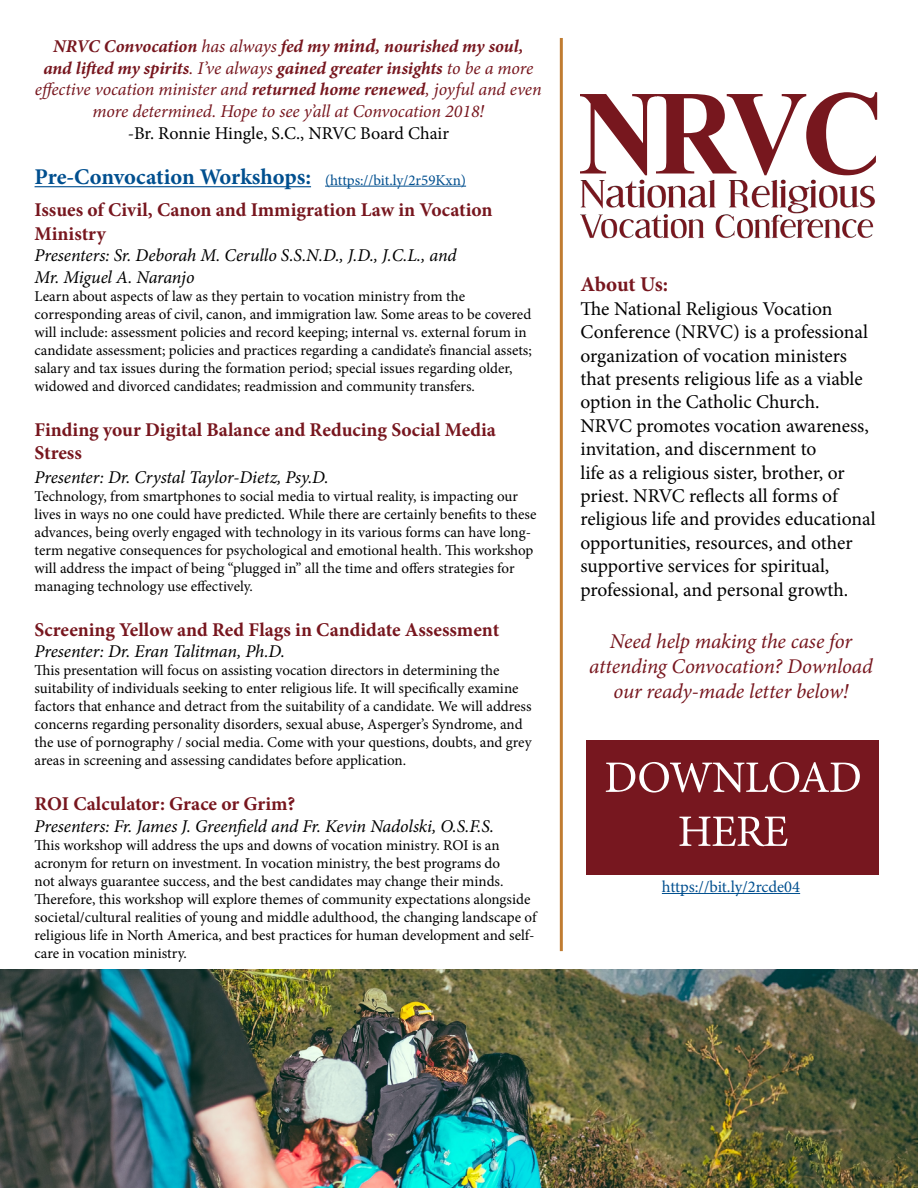
<style>
.page{position:relative;width:918px;height:1188px;background:#fff}
.page>*{position:absolute;margin:0;border:0;box-sizing:border-box;transform-origin:0 0}
.t1{font:700 22.5px "Minion Pro";letter-spacing:-.005em;color:#004f8f}
.t2{font:italic 21px/25.2px "Minion Pro";letter-spacing:-.005em;color:#77161e;text-align:center}
.t3{font:700 21px "Minion Pro";letter-spacing:-.01em;color:#77161e}
.t4{font:19.5px/23.4px "Minion Pro";letter-spacing:-.005em;color:#000}
.t5{font:700 19.5px/23.4px "Minion Pro";color:#77161e}
.t6{font:italic 18px/21.6px "Minion Pro";letter-spacing:-.005em;color:#77161e;text-align:center}
.t7{font:italic 18px/21.6px "Minion Pro";letter-spacing:-.01em;color:#000}
.t8{font:18px "Minion Pro";color:#000}
.t9{font:16.5px "Minion Pro";letter-spacing:-.005em;color:#004f8f}
.t10{font:15px/18px "Minion Pro";color:#000}
.t11{font:15px "Minion Pro";color:#004f8f}
.s1{font-weight:700}
.s2{font-weight:700;font-size:19.5px}
</style>
<div class="page">
<img style="left:0;top:970px;width:918px;height:218px">
<img style="left:580px;top:92px;width:298px;height:147px">
<img style="left:586px;top:741px;width:292px;height:133px">
<hr style="left:35px;top:186px;width:276px;height:1px;background:#004f8f">
<hr style="left:560px;top:38px;width:3px;height:913px;background:#c07c31">
<hr style="left:325px;top:186px;width:141px;height:1px;background:#004f8f">
<hr style="left:662px;top:893px;width:138px;height:1px;background:#004f8f">
<p class="t6" style="left:35px;top:36px;width:508px"><span class="s1">NRVC Convocation</span> has always <span class="s1">fed my</span> <span class="s2">mind</span><span class="s1">, nourished my soul,<br>and lifted my spirits</span>. I’ve always <span class="s1">gained greater insights</span> to be a more effective vocation minister and <span class="s1">returned home renewed</span>, joyful and even more determined. Hope to see y’all at Convocation 2018!</p>
<p class="t8" style="left:128px;top:121px;width:323px">-Br. Ronnie Hingle, S.C., NRVC Board Chair</p>
<p class="t11" style="left:325px;top:170px;width:143px">(https://bit.ly/2r59Kxn)</p>
<h1 class="t1" style="left:35px;top:161px;width:278px">Pre-Convocation Workshops:</h1>
<h3 class="t5" style="left:35px;top:198px;width:460px">Issues of Civil, Canon and Immigration Law in Vocation<br>Ministry</h3>
<p class="t7" style="left:35px;top:245px;width:424px">Presenters: Sr. Deborah M. Cerullo S.S.N.D., J.D., J.C.L., and<br>Mr. Miguel A. Naranjo</p>
<p class="t10" style="left:35px;top:287px;width:499px">Learn about aspects of law as they pertain to vocation ministry from the corresponding areas of civil, canon, and immigration law. Some areas to be covered will include: assessment policies and record keeping; internal vs. external forum in candidate assessment; policies and practices regarding a candidate’s financial assets; salary and tax issues during the formation period; special issues regarding older, widowed and divorced candidates; readmission and community transfers.</p>
<h3 class="t5" style="left:35px;top:418px;width:463px">Finding your Digital Balance and Reducing Social Media<br>Stress</h3>
<p class="t7" style="left:35px;top:466px;width:296px">Presenter: Dr. Crystal Taylor-Dietz, Psy.D.</p>
<p class="t10" style="left:35px;top:487px;width:503px">Technology, from smartphones to social media to virtual reality, is impacting our lives in ways no one could have predicted. While there are certainly benefits to these advances, being overly engaged with technology in its various forms can have long&shy;term negative consequences for psychological and emotional health. This workshop will address the impact of being “plugged in” all the time and offers strategies for managing technology use effectively.</p>
<h3 class="t5" style="left:35px;top:618px;width:466px">Screening Yellow and Red Flags in Candidate Assessment</h3>
<p class="t7" style="left:35px;top:641px;width:252px">Presenter: Dr. Eran Talitman, Ph.D.</p>
<p class="t10" style="left:35px;top:662px;width:499px">This presentation will focus on assisting vocation directors in determining the suitability of individuals seeking to enter religious life. It will specifically examine factors that enhance and detract from the suitability of a candidate. We will address concerns regarding personality disorders, sexual abuse, Asperger’s Syndrome, and the use of pornography / social media. Come with your questions, doubts, and grey areas in screening and assessing candidates before application.</p>
<h3 class="t5" style="left:35px;top:792px;width:262px">ROI Calculator: Grace or Grim?</h3>
<p class="t7" style="left:35px;top:815px;width:461px">Presenters: Fr. James J. Greenfield and Fr. Kevin Nadolski, O.S.F.S.</p>
<p class="t10" style="left:35px;top:836px;width:503px">This workshop will address the ups and downs of vocation ministry. ROI is an acronym for return on investment. In vocation ministry, the best programs do<br>not always guarantee success, and the best candidates may change their minds.<br>Therefore, this workshop will explore themes of community expectations alongside societal/cultural realities of young and middle adulthood, the changing landscape of religious life in North America, and best practices for human development and self&shy;care in vocation ministry.</p>
<h2 class="t3" style="left:580px;top:270px;width:89px">About Us:</h2>
<p class="t4" style="left:580px;top:297px;width:297px">The National Religious Vocation Conference (NRVC) is a professional organization of vocation ministers that presents religious life as a viable option in the Catholic Church.<br>NRVC promotes vocation awareness, invitation, and discernment to<br>life as a religious sister, brother, or priest. NRVC reflects all forms of religious life and provides educational opportunities, resources, and other supportive services for spiritual, professional, and personal growth.</p>
<h2 class="t2" style="left:589px;top:628px;width:285px">Need help making the case for attending Convocation? Download our ready-made letter below!</h2>
<p class="t9" style="left:662px;top:876px;width:140px">https://bit.ly/2rcde04</p>
</div>
